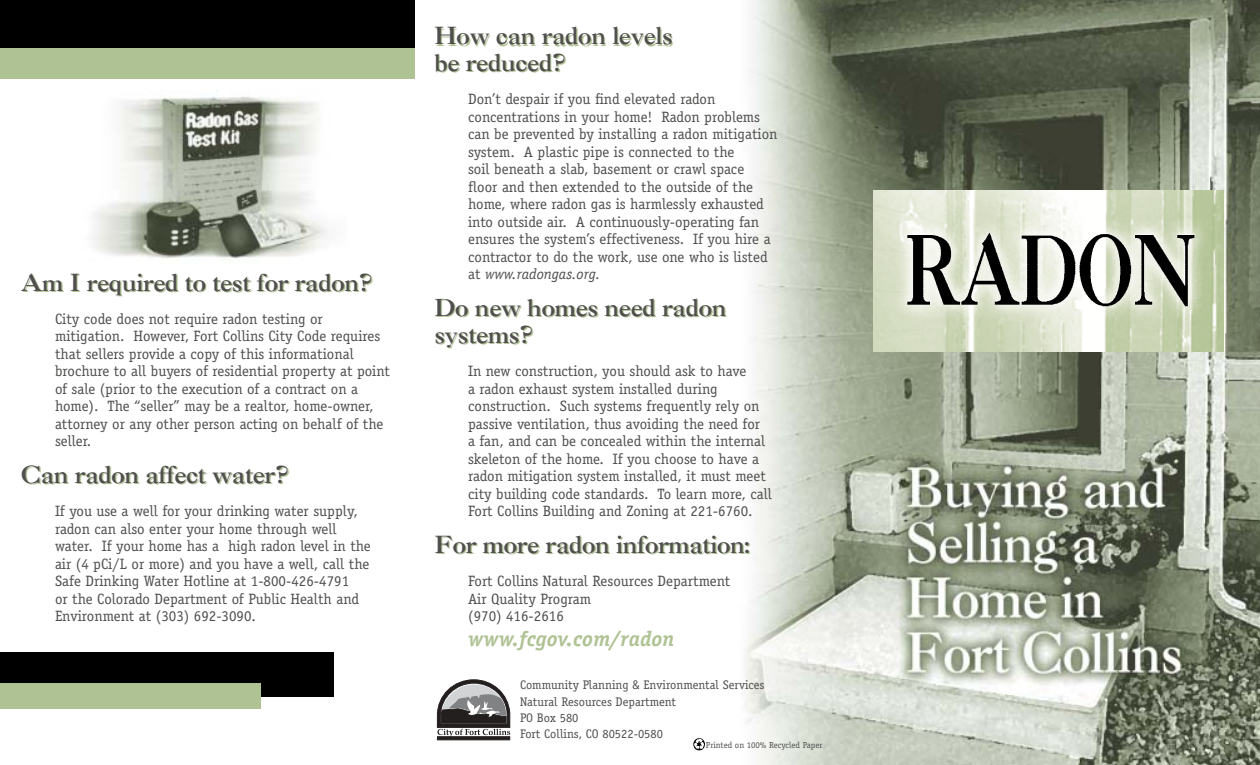
<style>
.page{position:relative;width:1260px;height:765px;background:#fff}
.page>*{position:absolute;margin:0;border:0;box-sizing:border-box;transform-origin:0 0}
.t1{font:700 25px/26.9px "Casque";color:#504f4e}
.t2{font:italic 700 21.25px "Officina Serif";color:#afc293}
.t3{font:15px/17.5px "Officina Serif";color:#504f4e}
.t4{font:12.5px/16.2px "Officina Serif";color:#504f4e}
.t5{font:8.75px "Officina Serif";color:#504f4e}
.s1{font-style:italic}
</style>
<div class="page">
<img style="left:93px;top:95px;width:235px;height:165px">
<img style="left:744px;top:0;width:516px;height:765px">
<div style="left:0;top:652px;width:333px;height:45px;background:#000"></div>
<div style="left:0;top:683px;width:261px;height:25px;background:#afc293"></div>
<div style="left:0;top:0;width:414px;height:64px;background:#000"></div>
<div style="left:0;top:48px;width:414px;height:30px;background:#afc293"></div>
<img style="left:873px;top:191px;width:350px;height:161px">
<img style="left:899px;top:226px;width:302px;height:89px">
<svg style="left:436px;top:679px;width:75px;height:62px"></svg>
<svg style="left:693px;top:739px;width:11px;height:11px"></svg>
<h1 class="t1" style="left:21px;top:269px;width:352px">Am I required to test for radon?</h1>
<p class="t3" style="left:55px;top:311px;width:337px">City code does not require radon testing or mitigation. However, Fort Collins City Code requires that sellers provide a copy of this informational brochure to all buyers of residential property at point of sale (prior to the execution of a contract on a home). The “seller” may be a realtor, home-owner, attorney or any other person acting on behalf of the seller.</p>
<h1 class="t1" style="left:21px;top:461px;width:268px">Can radon affect water?</h1>
<p class="t3" style="left:55px;top:504px;width:317px">If you use a well for your drinking water supply, radon can also enter your home through well water. If your home has a high radon level in the air (4 pCi/L or more) and you have a well, call the Safe Drinking Water Hotline at 1-800-426-4791<br>or the Colorado Department of Public Health and Environment at (303) 692-3090.</p>
<h1 class="t1" style="left:434px;top:22px;width:240px">How can radon levels be reduced?</h1>
<p class="t3" style="left:468px;top:92px;width:311px">Don’t despair if you find elevated radon concentrations in your home! Radon problems can be prevented by installing a radon mitigation system. A plastic pipe is connected to the<br>soil beneath a slab, basement or crawl space<br>floor and then extended to the outside of the home, where radon gas is harmlessly exhausted into outside air. A continuously-operating fan ensures the system’s effectiveness. If you hire a contractor to do the work, use one who is listed at <span class="s1">www.radongas.org.</span></p>
<h1 class="t1" style="left:434px;top:294px;width:293px">Do new homes need radon systems?</h1>
<p class="t3" style="left:468px;top:364px;width:305px">In new construction, you should ask to have<br>a radon exhaust system installed during construction. Such systems frequently rely on passive ventilation, thus avoiding the need for<br>a fan, and can be concealed within the internal skeleton of the home. If you choose to have a radon mitigation system installed, it must meet city building code standards. To learn more, call Fort Collins Building and Zoning at 221-6760.</p>
<h1 class="t1" style="left:434px;top:531px;width:318px">For more radon information:</h1>
<p class="t3" style="left:468px;top:574px;width:264px">Fort Collins Natural Resources Department<br>Air Quality Program<br>(970) 416-2616</p>
<h2 class="t2" style="left:468px;top:631px;width:208px">www.fcgov.com/radon</h2>
<p class="t4" style="left:520px;top:678px;width:246px">Community Planning &amp; Environmental Services<br>Natural Resources Department<br>PO Box 580<br>Fort Collins, CO 80522-0580</p>
<p class="t5" style="left:706px;top:741px;width:118px">Printed on 100% Recycled Paper</p>
</div>
